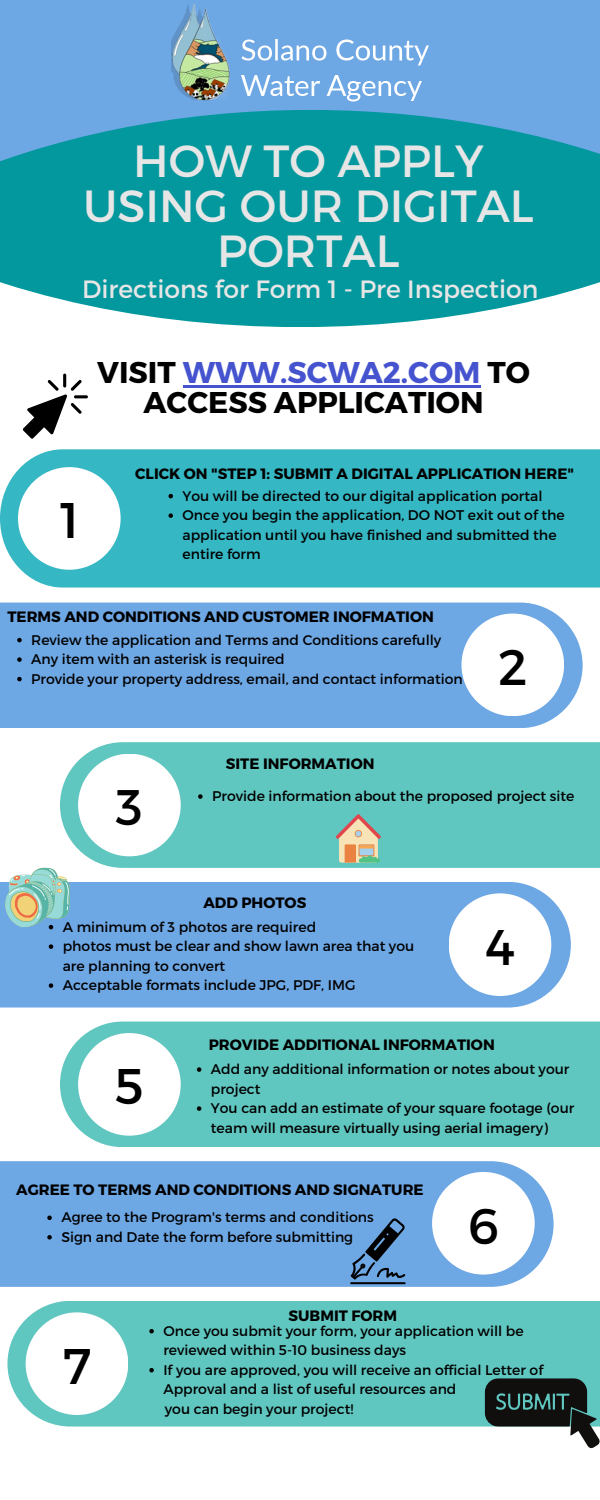
<style>
.page{position:relative;width:600px;height:1500px;background:#fff}
.page>*{position:absolute;margin:0;border:0;box-sizing:border-box;transform-origin:0 0}
.t1{font:50px "Montserrat";color:#000}
.t2{font:45px/45px "Montserrat";color:#e6e6e6;text-align:center}
.t3{font:700 30px/30px "Montserrat";color:#000;text-align:center}
.t4{font:25px "Montserrat";color:#e6e6e6}
.t5{font:700 15px "Montserrat";color:#000}
.t6{font:14px/19.5px "Montserrat";color:#000}
.s1{color:#4553cf}
</style>
<div class="page">
<div style="left:0;top:449px;width:600px;height:139px;background:#36b7c4"></div>
<div style="left:0;top:603px;width:583px;height:125px;background:#6da7e4"></div>
<div style="left:60px;top:742px;width:540px;height:126px;background:#60c6c0"></div>
<div style="left:0;top:882px;width:571px;height:126px;background:#6da7e4"></div>
<div style="left:60px;top:1022px;width:540px;height:125px;background:#60c6c0"></div>
<div style="left:0;top:1161px;width:554px;height:126px;background:#6da7e4"></div>
<div style="left:7px;top:1301px;width:593px;height:126px;background:#60c6c0"></div>
<div style="left:18px;top:467px;width:103px;height:103px;background:#fff;border-radius:50%"></div>
<div style="left:461px;top:614px;width:103px;height:102px;background:#fff;border-radius:50%"></div>
<div style="left:449px;top:893px;width:102px;height:103px;background:#fff;border-radius:50%"></div>
<div style="left:78px;top:754px;width:103px;height:102px;background:#fff;border-radius:50%"></div>
<div style="left:78px;top:1033px;width:103px;height:103px;background:#fff;border-radius:50%"></div>
<div style="left:26px;top:1312px;width:102px;height:103px;background:#fff;border-radius:50%"></div>
<div style="left:432px;top:1172px;width:103px;height:103px;background:#fff;border-radius:50%"></div>
<div style="left:0;top:0;width:600px;height:327px;background:#03989e"></div>
<svg style="left:0;top:0;width:600px;height:162px;fill:#6da7e4"></svg>
<img style="left:171px;top:5px;width:258px;height:96px">
<svg style="left:23px;top:374px;width:65px;height:65px"></svg>
<svg style="left:336px;top:814px;width:45px;height:49px;background:#b9bb9e"></svg>
<hr style="left:350px;top:1282px;width:56px;height:2px;background:#000">
<svg style="left:351px;top:1218px;width:54px;height:62px;background:#517dab"></svg>
<svg style="left:485px;top:1378px;width:115px;height:70px"></svg>
<svg style="left:169px;top:494px;width:4px;height:4px"></svg>
<svg style="left:169px;top:513px;width:4px;height:5px"></svg>
<svg style="left:17px;top:638px;width:5px;height:4px"></svg>
<svg style="left:17px;top:657px;width:5px;height:5px"></svg>
<svg style="left:17px;top:677px;width:5px;height:4px"></svg>
<svg style="left:198px;top:794px;width:5px;height:5px"></svg>
<svg style="left:5px;top:868px;width:65px;height:61px;background:#a4c8bc"></svg>
<svg style="left:49px;top:944px;width:4px;height:5px"></svg>
<svg style="left:49px;top:983px;width:4px;height:5px"></svg>
<svg style="left:47px;top:1216px;width:5px;height:4px"></svg>
<svg style="left:47px;top:1235px;width:5px;height:5px"></svg>
<hr style="left:183px;top:385px;width:297px;height:3px;background:#4553cf">
<svg style="left:149px;top:1329px;width:5px;height:4px"></svg>
<svg style="left:149px;top:1368px;width:5px;height:4px"></svg>
<svg style="left:197px;top:1067px;width:4px;height:5px"></svg>
<svg style="left:197px;top:1106px;width:4px;height:5px"></svg>
<p class="t2" style="left:83px;top:137px;width:452px">HOW TO APPLY<br>USING OUR DIGITAL<br>PORTAL</p>
<p class="t4" style="left:82px;top:272px;width:458px">Directions for Form 1 - Pre Inspection</p>
<p class="t3" style="left:97px;top:356px;width:434px">VISIT <span class="s1">WWW.SCWA2.COM</span> TO<br>ACCESS APPLICATION</p>
<p class="t1" style="left:60px;top:488px;width:21px">1</p>
<p class="t5" style="left:135px;top:464px;width:440px">CLICK ON "STEP 1: SUBMIT A DIGITAL APPLICATION HERE"</p>
<p class="t6" style="left:183px;top:485px;width:361px">You will be directed to our digital application portal</p>
<p class="t6" style="left:183px;top:505px;width:384px">Once you begin the application, DO NOT exit out of the application until you have finished and submitted the entire form</p>
<p class="t5" style="left:7px;top:607px;width:428px">TERMS AND CONDITIONS AND CUSTOMER INOFMATION</p>
<p class="t6" style="left:31px;top:629px;width:412px">Review the application and Terms and Conditions carefully</p>
<p class="t6" style="left:31px;top:649px;width:255px">Any item with an asterisk is required</p>
<p class="t6" style="left:31px;top:668px;width:433px">Provide your property address, email, and contact information</p>
<p class="t5" style="left:226px;top:754px;width:150px">SITE INFORMATION</p>
<p class="t1" style="left:498px;top:635px;width:31px">2</p>
<p class="t1" style="left:116px;top:775px;width:28px">3</p>
<p class="t6" style="left:212px;top:786px;width:364px">Provide information about the proposed project site</p>
<p class="t5" style="left:203px;top:893px;width:105px">ADD PHOTOS</p>
<p class="t6" style="left:63px;top:916px;width:255px">A minimum of 3 photos are required</p>
<p class="t6" style="left:63px;top:936px;width:353px">photos must be clear and show lawn area that you are planning to convert</p>
<p class="t6" style="left:63px;top:975px;width:294px">Acceptable formats include JPG, PDF, IMG</p>
<p class="t1" style="left:485px;top:914px;width:31px">4</p>
<p class="t1" style="left:115px;top:1054px;width:30px">5</p>
<p class="t5" style="left:209px;top:1035px;width:288px">PROVIDE ADDITIONAL INFORMATION</p>
<p class="t6" style="left:211px;top:1059px;width:360px">Add any additional information or notes about your project</p>
<p class="t6" style="left:211px;top:1098px;width:365px">You can add an estimate of your square footage (our team will measure virtually using aerial imagery)</p>
<p class="t5" style="left:16px;top:1180px;width:409px">AGREE TO TERMS AND CONDITIONS AND SIGNATURE</p>
<p class="t6" style="left:61px;top:1207px;width:314px">Agree to the Program's terms and conditions</p>
<p class="t6" style="left:61px;top:1226px;width:293px">Sign and Date the form before submitting</p>
<p class="t5" style="left:289px;top:1306px;width:110px">SUBMIT FORM</p>
<p class="t1" style="left:468px;top:1194px;width:32px">6</p>
<p class="t1" style="left:63px;top:1333px;width:30px">7</p>
<p class="t6" style="left:163px;top:1320px;width:362px">Once you submit your form, your application will be reviewed within 5-10 business days</p>
<p class="t6" style="left:163px;top:1359px;width:381px">If you are approved, you will receive an official Letter of<br>Approval and a list of useful resources and</p>
<p class="t6" style="left:165px;top:1398px;width:190px">you can begin your project!</p>
</div>
